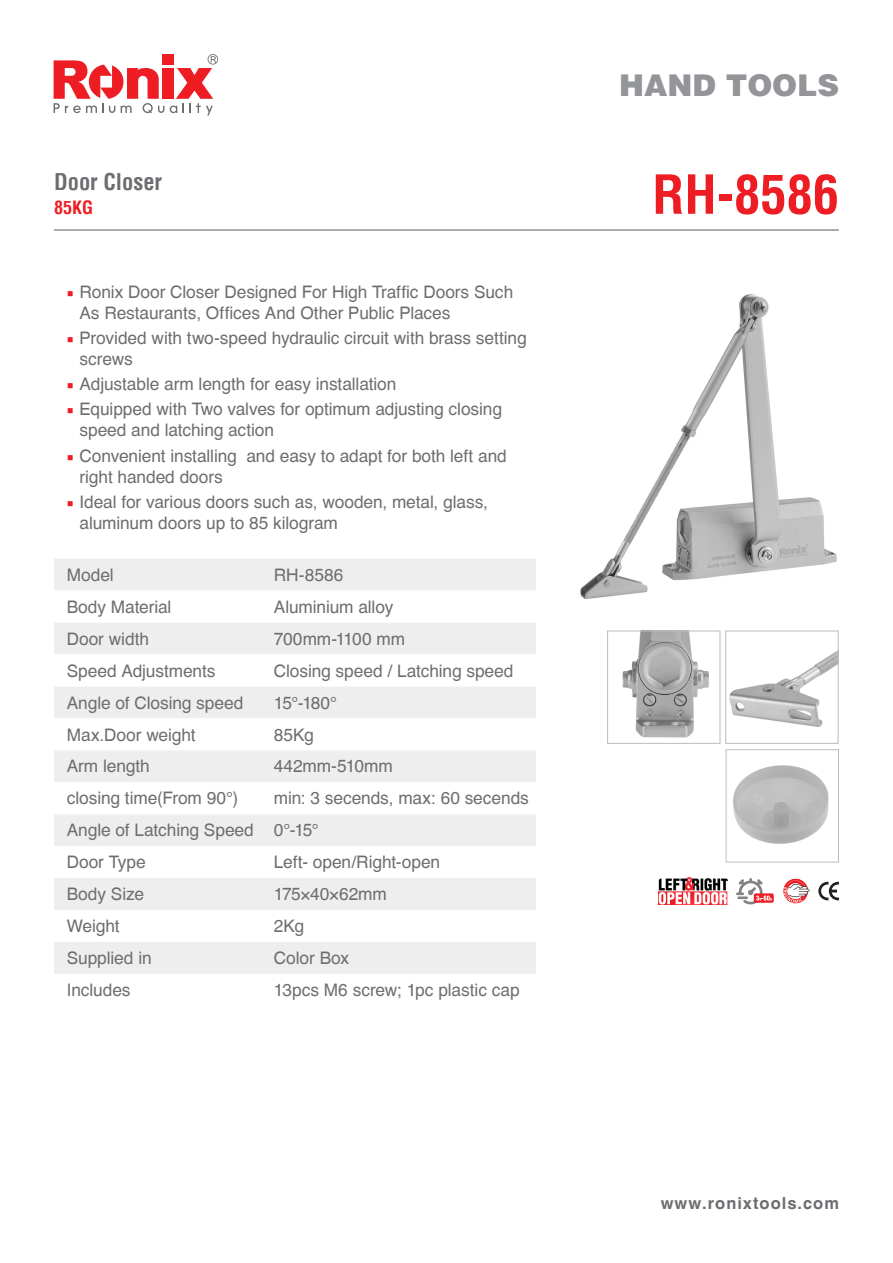
<style>
.page{position:relative;width:893px;height:1263px;background:#fff}
.page>*{position:absolute;margin:0;border:0;box-sizing:border-box;transform-origin:0 0}
.t1{font:700 condensed 52.5px "Helvetica LT";color:#ee1d23}
.t2{font:900 30px "Helvetica LT";color:#939598}
.t3{font:700 condensed 22.5px "Helvetica LT";color:#6c6d70}
.t4{font:700 condensed 18px "Helvetica LT";color:#ee1d23}
.t5{font:17.25px/21px "Helvetica CE";letter-spacing:-.005em;color:#6c6d70}
.t6{font:700 16.5px "Helvetica CE";letter-spacing:.06em;color:#6c6d70}
.s1{font-family:"Minion Pro";color:#ee1d23}
</style>
<div class="page">
<svg style="left:170px;top:54px;width:48px;height:61px"></svg>
<div style="left:162px;top:68px;width:11px;height:31px;background:#ee1d23"></div>
<svg style="left:54px;top:60px;width:110px;height:53px"></svg>
<div style="left:162px;top:54px;width:11px;height:11px;background:#ee1d23"></div>
<img style="left:580px;top:294px;width:257px;height:305px">
<div style="left:54px;top:559px;width:482px;height:31px;background:#eeeeef"></div>
<svg style="left:54px;top:623px;width:482px;height:351px;fill:#eeeeef"></svg>
<img style="left:729px;top:651px;width:108px;height:76px">
<div style="left:725px;top:630px;width:114px;height:114px;border:1px solid #bcbdc0"></div>
<img style="left:622px;top:632px;width:87px;height:106px">
<div style="left:607px;top:630px;width:113px;height:114px;border:1px solid #bcbdc0"></div>
<hr style="left:54px;top:229px;width:785px;height:2px;background:#6c6d70">
<svg style="left:783px;top:878px;width:27px;height:26px"></svg>
<svg style="left:818px;top:882px;width:21px;height:18px"></svg>
<div style="left:754px;top:893px;width:20px;height:10px;background:#ee1d23;border-radius:2px"></div>
<svg style="left:736px;top:878px;width:36px;height:26px"></svg>
<img style="left:658px;top:878px;width:69px;height:26px">
<img style="left:733px;top:765px;width:96px;height:79px">
<div style="left:726px;top:749px;width:113px;height:113px;border:1px solid #bcbdc0"></div>
<p class="t3" style="left:54px;top:167px;width:110px">Door Closer</p>
<p class="t4" style="left:54px;top:196px;width:41px">85KG</p>
<p class="t5" style="left:80px;top:281px;width:435px;text-indent:-13px"><span class="s1">■</span> Ronix Door Closer Designed For High Traffic Doors Such<br>As Restaurants, Offices And Other Public Places</p>
<p class="t5" style="left:80px;top:327px;width:449px;text-indent:-13px"><span class="s1">■</span> Provided with two-speed hydraulic circuit with brass setting screws</p>
<p class="t5" style="left:67px;top:374px;width:331px"><span class="s1">■</span> Adjustable arm length for easy installation</p>
<p class="t5" style="left:80px;top:399px;width:424px;text-indent:-13px"><span class="s1">■</span> Equipped with Two valves for optimum adjusting closing speed and latching action</p>
<p class="t5" style="left:80px;top:445px;width:429px;text-indent:-13px"><span class="s1">■</span> Convenient installing and easy to adapt for both left and right handed doors</p>
<p class="t5" style="left:80px;top:491px;width:410px;text-indent:-13px"><span class="s1">■</span> Ideal for various doors such as, wooden, metal, glass, aluminum doors up to 85 kilogram</p>
<p class="t5" style="left:67px;top:564px;width:48px">Model</p>
<p class="t5" style="left:274px;top:564px;width:71px">RH-8586</p>
<p class="t5" style="left:67px;top:596px;width:106px">Body Material</p>
<p class="t5" style="left:274px;top:596px;width:121px">Aluminium alloy</p>
<p class="t5" style="left:67px;top:628px;width:84px">Door width</p>
<p class="t5" style="left:274px;top:628px;width:133px">700mm-1100 mm</p>
<p class="t5" style="left:67px;top:660px;width:150px">Speed Adjustments</p>
<p class="t5" style="left:274px;top:660px;width:241px">Closing speed / Latching speed</p>
<p class="t5" style="left:67px;top:692px;width:178px">Angle of Closing speed</p>
<p class="t5" style="left:274px;top:692px;width:65px">15°-180°</p>
<p class="t5" style="left:67px;top:724px;width:130px">Max.Door weight</p>
<p class="t5" style="left:274px;top:724px;width:41px">85Kg</p>
<p class="t5" style="left:67px;top:756px;width:85px">Arm length</p>
<p class="t5" style="left:274px;top:756px;width:120px">442mm-510mm</p>
<p class="t5" style="left:67px;top:788px;width:173px">closing time(From 90°)</p>
<p class="t5" style="left:274px;top:788px;width:256px">min: 3 secends, max: 60 secends</p>
<p class="t5" style="left:67px;top:820px;width:189px">Angle of Latching Speed</p>
<p class="t5" style="left:274px;top:820px;width:47px">0°-15°</p>
<p class="t5" style="left:67px;top:852px;width:80px">Door Type</p>
<p class="t5" style="left:274px;top:852px;width:168px">Left- open/Right-open</p>
<p class="t5" style="left:67px;top:884px;width:79px">Body Size</p>
<p class="t5" style="left:274px;top:884px;width:114px">175×40×62mm</p>
<p class="t5" style="left:67px;top:916px;width:54px">Weight</p>
<p class="t5" style="left:274px;top:916px;width:32px">2Kg</p>
<p class="t5" style="left:67px;top:948px;width:86px">Supplied in</p>
<p class="t5" style="left:274px;top:948px;width:77px">Color Box</p>
<p class="t5" style="left:67px;top:980px;width:65px">Includes</p>
<p class="t5" style="left:274px;top:980px;width:247px">13pcs M6 screw; 1pc plastic cap</p>
<h2 class="t2" style="left:619px;top:65px;width:221px">HAND TOOLS</h2>
<p class="t1" style="left:652px;top:162px;width:188px">RH-8586</p>
<p class="t6" style="left:661px;top:1193px;width:180px">www.ronixtools.com</p>
</div>
